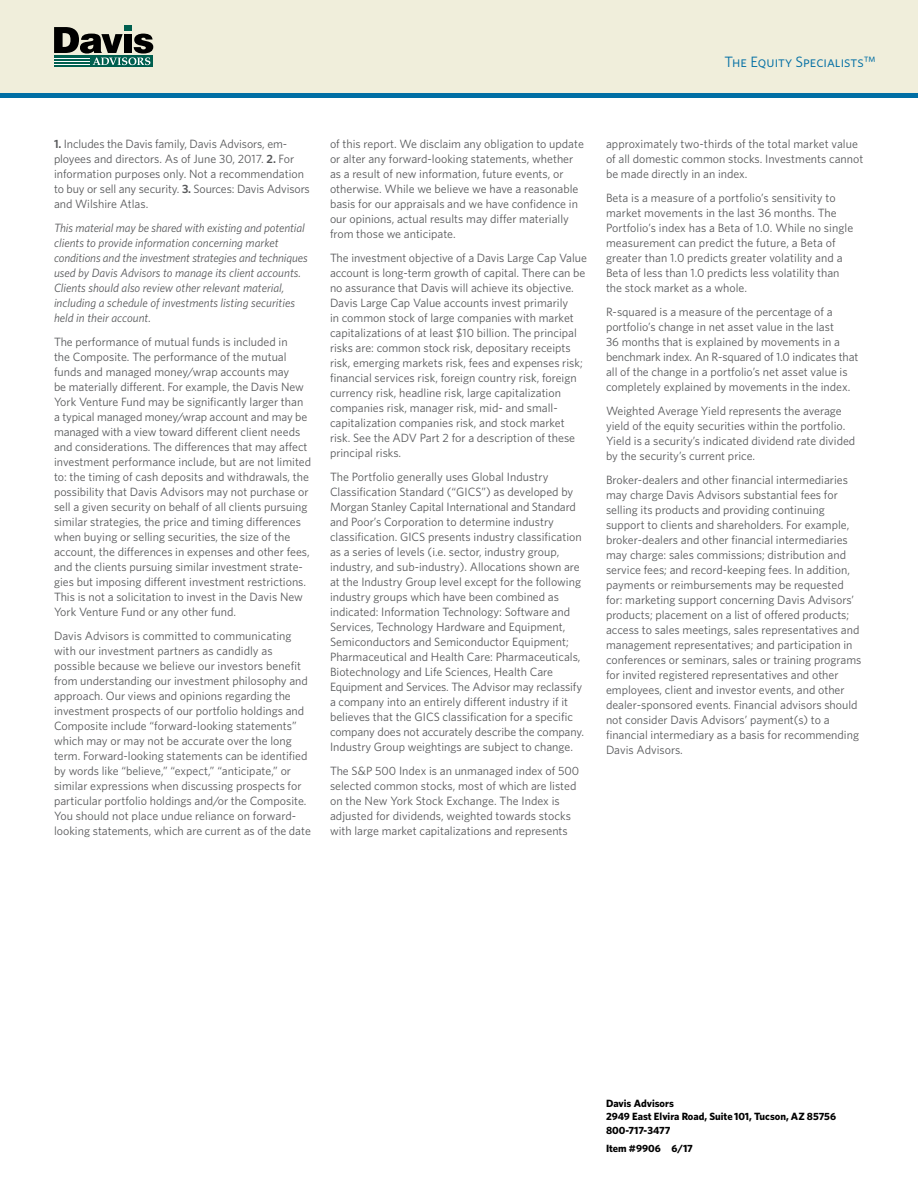
<style>
.page{position:relative;width:918px;height:1188px;background:#fff}
.page>*{position:absolute;margin:0;border:0;box-sizing:border-box;transform-origin:0 0}
.t1{font:15px "Whitney";color:#006ea4}
.t2{font:12px/15px "Whitney";color:#58595b}
.t3{font:italic 12px/15px "Whitney";color:#58595b}
.t4{font:700 10.5px/13.5px "Whitney";color:#000}
.s1{font-weight:600}
</style>
<div class="page">
<div style="left:0;top:0;width:918px;height:94px;background:#f0eedb"></div>
<hr style="left:0;top:94px;width:918px;height:4px;background:#006ea4">
<div style="left:124px;top:25px;width:8px;height:6px;background:#005f4f"></div>
<div style="left:54px;top:56px;width:99px;height:11px;background:#005f4f"></div>
<svg style="left:54px;top:27px;width:99px;height:38px"></svg>
<p class="t1" style="left:724px;top:52px;width:153px">The Equity Specialists™</p>
<p class="t2" style="left:54px;top:136px;width:257px"><span class="s1">1.</span> Includes the Davis family, Davis Advisors, em&shy;ployees and directors. As of June 30, 2017. <span class="s1">2.</span> For information purposes only. Not a recommendation to buy or sell any security. <span class="s1">3.</span> Sources: Davis Advisors and Wilshire Atlas.</p>
<p class="t3" style="left:54px;top:220px;width:255px">This material may be shared with existing and potential clients to provide information concerning market conditions and the investment strategies and techniques used by Davis Advisors to manage its client accounts.<br>Clients should also review other relevant material, including a schedule of investments listing securities held in their account.</p>
<p class="t2" style="left:54px;top:334px;width:259px">The performance of mutual funds is included in<br>the Composite. The performance of the mutual funds and managed money/wrap accounts may<br>be materially different. For example, the Davis New York Venture Fund may be significantly larger than a typical managed money/wrap account and may be managed with a view toward different client needs and considerations. The differences that may affect investment performance include, but are not limited to: the timing of cash deposits and withdrawals, the possibility that Davis Advisors may not purchase or sell a given security on behalf of all clients pursuing similar strategies, the price and timing differences when buying or selling securities, the size of the account, the differences in expenses and other fees, and the clients pursuing similar investment strate&shy;gies but imposing different investment restrictions.<br>This is not a solicitation to invest in the Davis New York Venture Fund or any other fund.</p>
<p class="t2" style="left:54px;top:628px;width:259px">Davis Advisors is committed to communicating with our investment partners as candidly as possible because we believe our investors benefit from understanding our investment philosophy and approach. Our views and opinions regarding the investment prospects of our portfolio holdings and Composite include “forward-looking statements” which may or may not be accurate over the long term. Forward-looking statements can be identified by words like “believe,” “expect,” “anticipate,” or similar expressions when discussing prospects for particular portfolio holdings and/or the Composite.<br>You should not place undue reliance on forward&shy;looking statements, which are current as of the date</p>
<p class="t2" style="left:330px;top:136px;width:255px">of this report. We disclaim any obligation to update or alter any forward-looking statements, whether as a result of new information, future events, or otherwise. While we believe we have a reasonable basis for our appraisals and we have confidence in our opinions, actual results may differ materially from those we anticipate.</p>
<p class="t2" style="left:330px;top:250px;width:258px">The investment objective of a Davis Large Cap Value account is long-term growth of capital. There can be no assurance that Davis will achieve its objective.<br>Davis Large Cap Value accounts invest primarily<br>in common stock of large companies with market capitalizations of at least $10 billion. The principal risks are: common stock risk, depositary receipts risk, emerging markets risk, fees and expenses risk; financial services risk, foreign country risk, foreign currency risk, headline risk, large capitalization companies risk, manager risk, mid- and small&shy;capitalization companies risk, and stock market risk. See the ADV Part 2 for a description of these principal risks.</p>
<p class="t2" style="left:330px;top:469px;width:256px">The Portfolio generally uses Global Industry Classification Standard (“GICS”) as developed by Morgan Stanley Capital International and Standard and Poor’s Corporation to determine industry classification. GICS presents industry classification as a series of levels (i.e. sector, industry group, industry, and sub-industry). Allocations shown are at the Industry Group level except for the following industry groups which have been combined as indicated: Information Technology: Software and Services, Technology Hardware and Equipment, Semiconductors and Semiconductor Equipment; Pharmaceutical and Health Care: Pharmaceuticals, Biotechnology and Life Sciences, Health Care Equipment and Services. The Advisor may reclassify a company into an entirely different industry if it believes that the GICS classification for a specific company does not accurately describe the company.<br>Industry Group weightings are subject to change.</p>
<p class="t2" style="left:330px;top:763px;width:251px">The S&amp;P 500 Index is an unmanaged index of 500 selected common stocks, most of which are listed on the New York Stock Exchange. The Index is adjusted for dividends, weighted towards stocks with large market capitalizations and represents</p>
<p class="t2" style="left:606px;top:136px;width:259px">approximately two-thirds of the total market value of all domestic common stocks. Investments cannot be made directly in an index.</p>
<p class="t2" style="left:606px;top:190px;width:249px">Beta is a measure of a portfolio’s sensitivity to market movements in the last 36 months. The Portfolio’s index has a Beta of 1.0. While no single measurement can predict the future, a Beta of greater than 1.0 predicts greater volatility and a Beta of less than 1.0 predicts less volatility than the stock market as a whole.</p>
<p class="t2" style="left:606px;top:304px;width:254px">R-squared is a measure of the percentage of a portfolio’s change in net asset value in the last<br>36 months that is explained by movements in a benchmark index. An R-squared of 1.0 indicates that all of the change in a portfolio’s net asset value is completely explained by movements in the index.</p>
<p class="t2" style="left:606px;top:403px;width:251px">Weighted Average Yield represents the average yield of the equity securities within the portfolio.<br>Yield is a security’s indicated dividend rate divided by the security’s current price.</p>
<p class="t2" style="left:606px;top:472px;width:257px">Broker-dealers and other financial intermediaries may charge Davis Advisors substantial fees for selling its products and providing continuing support to clients and shareholders. For example, broker-dealers and other financial intermediaries may charge: sales commissions; distribution and service fees; and record-keeping fees. In addition, payments or reimbursements may be requested for: marketing support concerning Davis Advisors’ products; placement on a list of offered products; access to sales meetings, sales representatives and management representatives; and participation in conferences or seminars, sales or training programs for invited registered representatives and other employees, client and investor events, and other dealer-sponsored events. Financial advisors should not consider Davis Advisors’ payment(s) to a financial intermediary as a basis for recommending Davis Advisors.</p>
<p class="t4" style="left:606px;top:1096px;width:232px">Davis Advisors<br>2949 East Elvira Road, Suite 101, Tucson, AZ 85756<br>800-717-3477</p>
<p class="t4" style="left:606px;top:1141px;width:88px">Item #9906 6/17</p>
</div>
